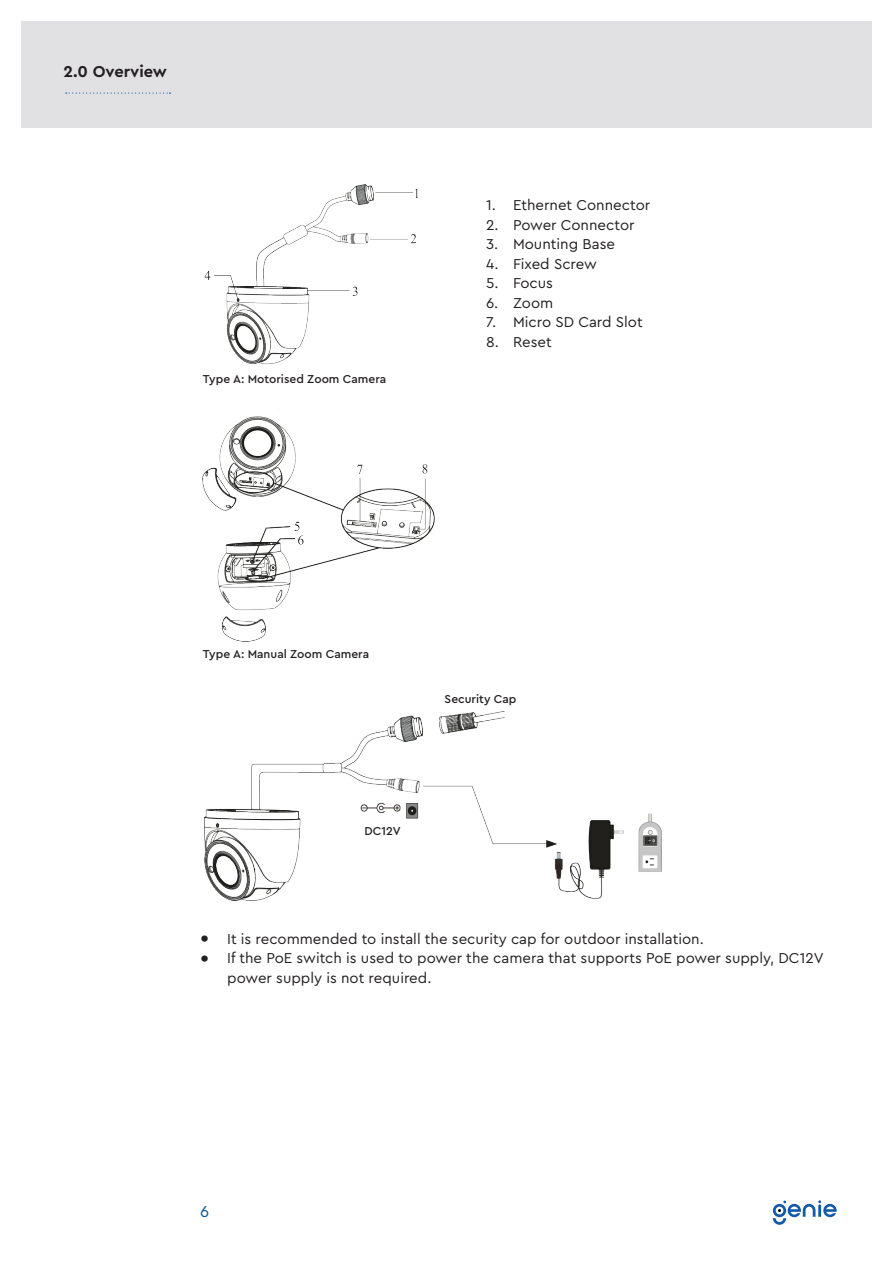
<style>
.page{position:relative;width:893px;height:1263px;background:#fff}
.page>*{position:absolute;margin:0;border:0;box-sizing:border-box;transform-origin:0 0}
.Section_Title{font:700 16.5px "Cera Pro";color:#231f20}
.t1{font:16.5px "Cera Pro";color:#09559e}
.t2{font:15px/19.5px "Cera Pro";color:#231f20}
.t3{font:500 12px "Cera Pro";color:#231f20}
.s1{font-size:24px}
</style>
<div class="page">
<div style="left:21px;top:21px;width:851px;height:107px;background:#e1e1e4"></div>
<svg style="left:773px;top:1200px;width:64px;height:25px"></svg>
<svg style="left:66px;top:93px;width:105px;height:1px"></svg>
<img style="left:202px;top:184px;width:233px;height:458px">
<img style="left:204px;top:711px;width:458px;height:189px">
<p class="Section_Title" style="left:64px;top:60px;width:105px">2.0 Overview</p>
<p class="t3" style="left:203px;top:370px;width:185px">Type A: Motorised Zoom Camera</p>
<p class="t2" style="left:486px;top:195px;width:166px">1. Ethernet Connector</p>
<p class="t2" style="left:486px;top:214px;width:150px">2. Power Connector</p>
<p class="t2" style="left:486px;top:234px;width:130px">3. Mounting Base</p>
<p class="t2" style="left:486px;top:253px;width:112px">4. Fixed Screw</p>
<p class="t2" style="left:486px;top:273px;width:69px">5. Focus</p>
<p class="t2" style="left:486px;top:292px;width:69px">6. Zoom</p>
<p class="t2" style="left:486px;top:312px;width:158px">7. Micro SD Card Slot</p>
<p class="t2" style="left:486px;top:331px;width:67px">8. Reset</p>
<p class="t3" style="left:203px;top:646px;width:168px">Type A: Manual Zoom Camera</p>
<p class="t3" style="left:445px;top:691px;width:73px">Security Cap</p>
<p class="t3" style="left:364px;top:823px;width:38px">DC12V</p>
<p class="t2" style="left:200px;top:928px;width:505px"><span class="s1">•</span> It is recommended to install the security cap for outdoor installation.</p>
<p class="t2" style="left:227px;top:948px;width:598px;text-indent:-27px"><span class="s1">•</span> If the PoE switch is used to power the camera that supports PoE power supply, DC12V power supply is not required.</p>
<p class="t1" style="left:200px;top:1200px;width:11px">6</p>
</div>
